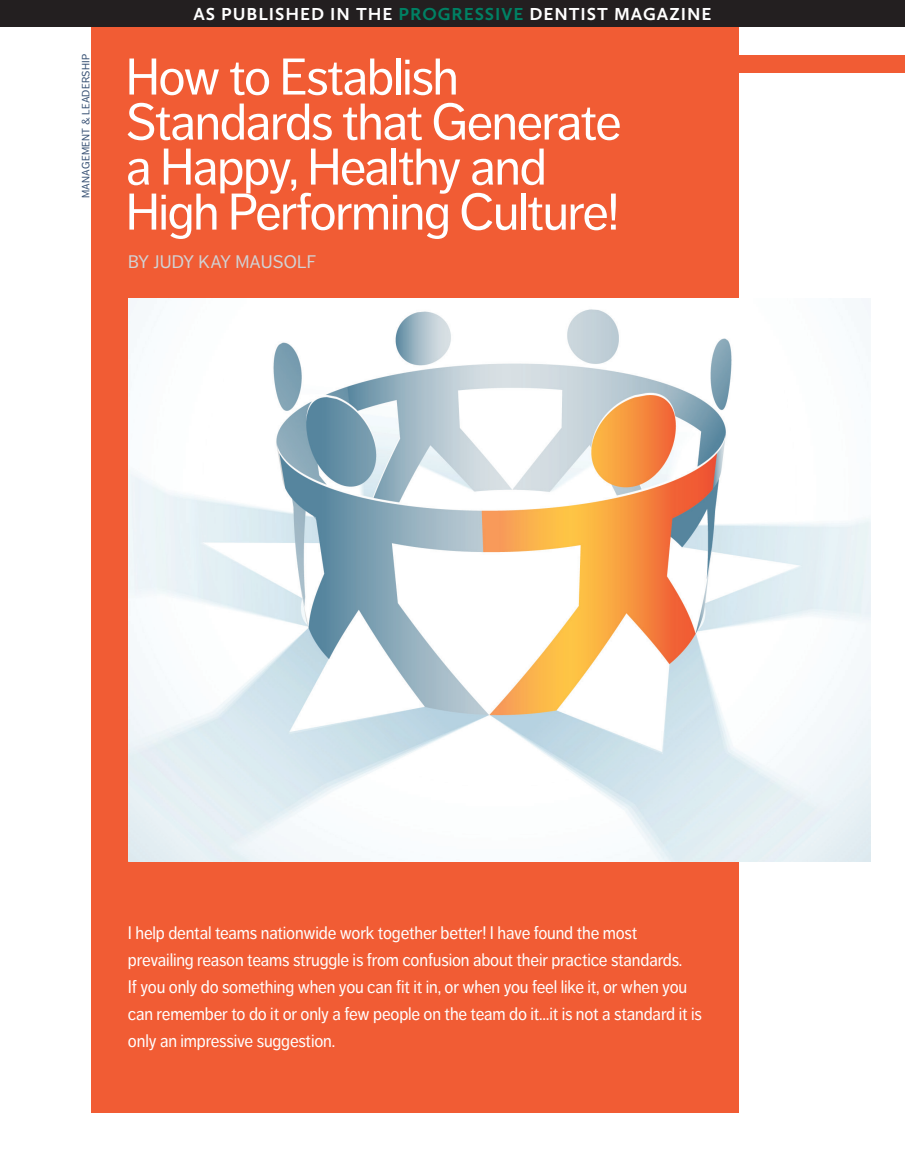
<style>
.page{position:relative;width:905px;height:1175px;background:#fff}
.page>*{position:absolute;margin:0;border:0;box-sizing:border-box;transform-origin:0 0}
.HEADLINE{font:51px/45px "Dagny Pro";letter-spacing:-.03em;color:#fff}
.WHITE_Lead-in_Paragr{font:18px/27px "Dagny Pro";letter-spacing:-.01em;color:#fff;scale:.93 1}
.Friggin_Headline{font:700 18px "Calluna Sans";letter-spacing:.055em;color:#fff}
.t1{font:18px "Dagny Pro";letter-spacing:.01em;color:#d1d2d4}
.t2{font:10.5px "Dagny Pro";letter-spacing:.02em;color:#375073}
.s1{color:#008164}
</style>
<div class="page">
<div style="left:91px;top:0;width:647px;height:1112px;background:#f15c34"></div>
<img style="left:128px;top:298px;width:742px;height:563px">
<div style="left:738px;top:55px;width:166px;height:17px;background:#f15c34"></div>
<div style="left:0;top:0;width:904px;height:27px;background:#231f20"></div>
<p class="t2" style="left:80px;top:198px;width:145px;rotate:-90deg">MANAGEMENT &amp; LEADERSHIP</p>
<p class="Friggin_Headline" style="left:193px;top:3px;width:519px">AS PUBLISHED IN THE <span class="s1">PROGRESSIVE</span> DENTIST MAGAZINE</p>
<p class="HEADLINE" style="left:126px;top:55px;width:497px">How to Establish<br>Standards that Generate a Happy, Healthy and</p>
<p class="HEADLINE" style="left:126px;top:190px;width:495px">High Performing Culture!</p>
<p class="t1" style="left:128px;top:252px;width:190px">BY JUDY KAY MAUSOLF</p>
<p class="WHITE_Lead-in_Paragr" style="left:128px;top:919px;width:618px">I help dental teams nationwide work together better! I have found the most prevailing reason teams struggle is from confusion about their practice standards.<br>If you only do something when you can fit it in, or when you feel like it, or when you can remember to do it or only a few people on the team do it…it is not a standard it is only an impressive suggestion.</p>
</div>
